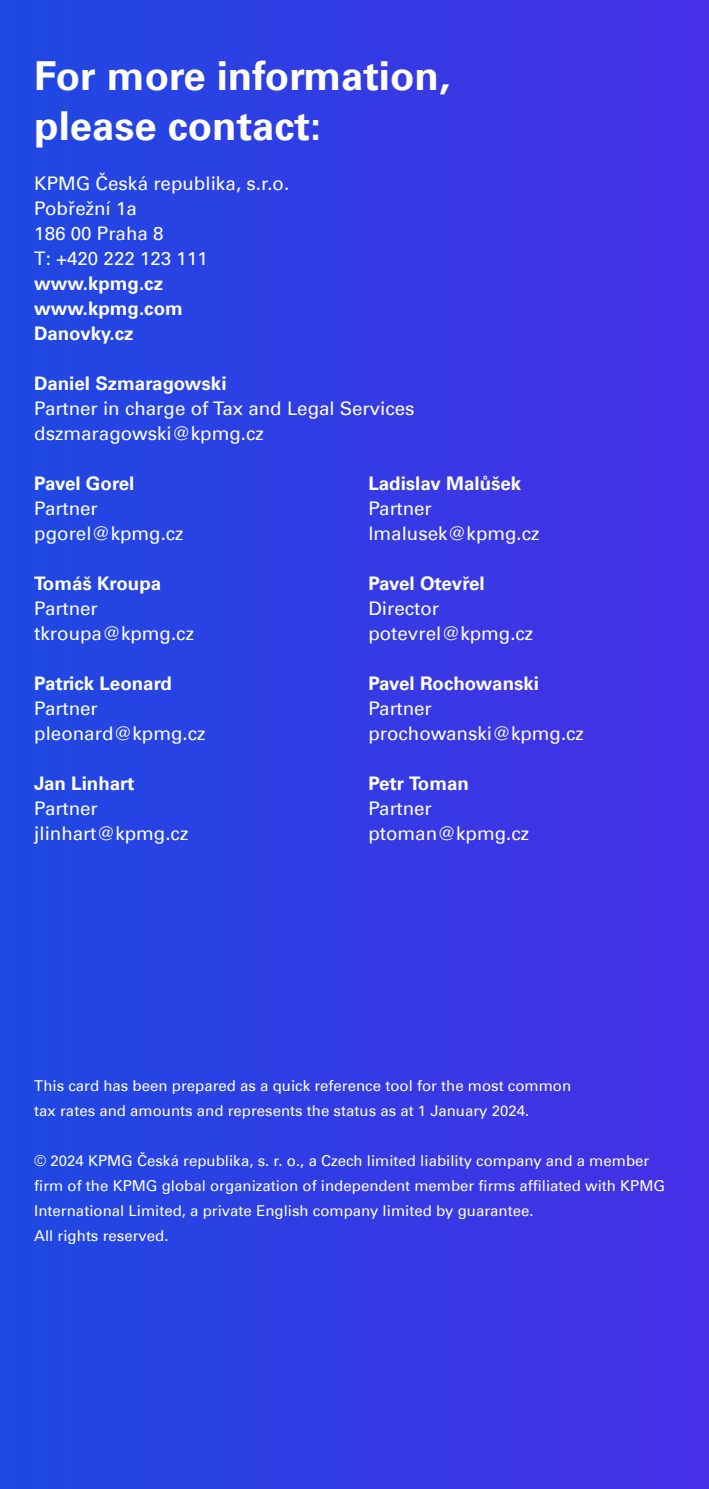
<style>
.page{position:relative;width:709px;height:1489px;background:#fff}
.page>*{position:absolute;margin:0;border:0;box-sizing:border-box;transform-origin:0 0}
.t1{font:700 40px/50px "Universfor KPMG";color:#fff}
.t2{font:18.75px/25px "Universfor KPMG";color:#fff}
.t3{font:700 18.75px/25px "Universfor KPMG";color:#fff}
.t4{font:15px/25px "Universfor KPMG";color:#fff}
</style>
<div class="page">
<div style="left:0;top:0;width:709px;height:1488px;background:linear-gradient(to right,#1e49e2,#472fe6)"></div>
<h1 class="t1" style="left:34px;top:51px;width:417px">For more information, please contact:</h1>
<p class="t2" style="left:34px;top:171px;width:256px">KPMG Česká republika, s.r.o.<br>Pobřežní 1a<br>186 00 Praha 8<br>T: +420 222 123 111</p>
<p class="t3" style="left:34px;top:271px;width:150px">www.kpmg.cz www.kpmg.com<br>Danovky.cz</p>
<p class="t3" style="left:34px;top:371px;width:194px">Daniel Szmaragowski</p>
<p class="t2" style="left:34px;top:396px;width:382px">Partner in charge of Tax and Legal Services dszmaragowski@kpmg.cz</p>
<p class="t3" style="left:34px;top:471px;width:102px">Pavel Gorel</p>
<p class="t2" style="left:34px;top:496px;width:151px">Partner pgorel@kpmg.cz</p>
<p class="t3" style="left:34px;top:571px;width:128px">Tomáš Kroupa</p>
<p class="t2" style="left:34px;top:596px;width:161px">Partner tkroupa@kpmg.cz</p>
<p class="t3" style="left:34px;top:671px;width:139px">Patrick Leonard</p>
<p class="t2" style="left:34px;top:696px;width:173px">Partner pleonard@kpmg.cz</p>
<p class="t3" style="left:34px;top:771px;width:102px">Jan Linhart</p>
<p class="t2" style="left:34px;top:796px;width:155px">Partner jlinhart@kpmg.cz</p>
<p class="t3" style="left:368px;top:471px;width:154px">Ladislav Malůšek</p>
<p class="t2" style="left:368px;top:496px;width:173px">Partner lmalusek@kpmg.cz</p>
<p class="t3" style="left:368px;top:571px;width:118px">Pavel Otevřel</p>
<p class="t2" style="left:368px;top:596px;width:166px">Director potevrel@kpmg.cz</p>
<p class="t3" style="left:368px;top:671px;width:172px">Pavel Rochowanski</p>
<p class="t2" style="left:368px;top:696px;width:217px">Partner prochowanski@kpmg.cz</p>
<p class="t3" style="left:368px;top:771px;width:102px">Petr Toman</p>
<p class="t2" style="left:368px;top:796px;width:162px">Partner ptoman@kpmg.cz</p>
<p class="t4" style="left:34px;top:1072px;width:538px">This card has been prepared as a quick reference tool for the most common tax rates and amounts and represents the status as at 1 January 2024.</p>
<p class="t4" style="left:34px;top:1147px;width:632px">© 2024 KPMG Česká republika, s. r. o., a Czech limited liability company and a member firm of the KPMG global organization of independent member firms affiliated with KPMG International Limited, a private English company limited by guarantee.<br>All rights reserved.</p>
</div>
